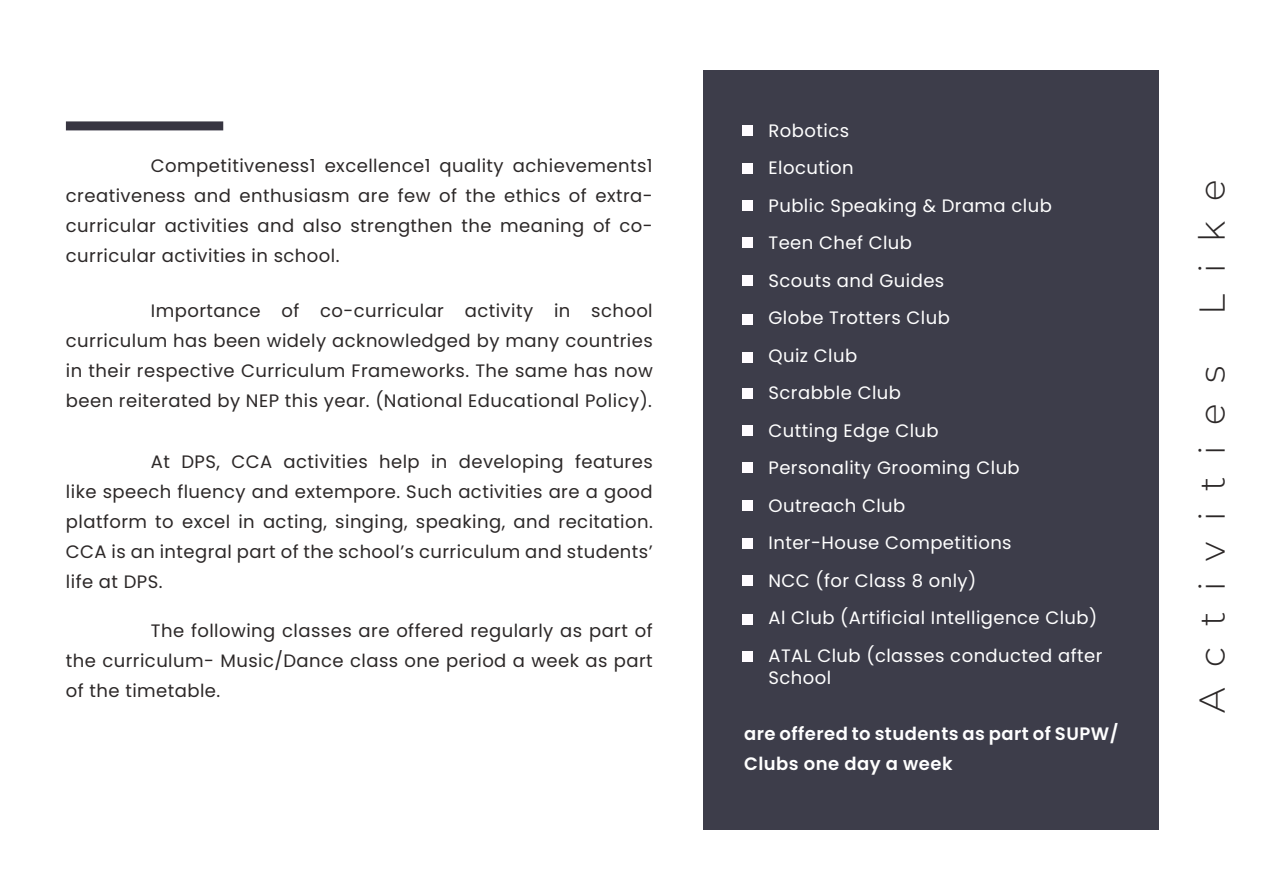
<style>
.page{position:relative;width:1263px;height:893px;background:#fff}
.page>*{position:absolute;margin:0;border:0;box-sizing:border-box;transform-origin:0 0}
.t1{font:300 36px "Montserrat";letter-spacing:.58em;color:#2c2828}
.t2{font:18px/30px "Poppins";letter-spacing:.025em;color:#2c2828;text-align:justify}
.t3{font:18px/37.5px "Poppins";letter-spacing:.025em;color:#fff}
.t4{font:600 18px/30px "Poppins";letter-spacing:.025em;color:#fff}
</style>
<div class="page">
<div style="left:66px;top:121px;width:157px;height:9px;background:#373541"></div>
<div style="left:704px;top:70px;width:455px;height:759px;background:#3d3d4a"></div>
<div style="left:742px;top:125px;width:11px;height:11px;background:#fffcff"></div>
<div style="left:742px;top:163px;width:11px;height:11px;background:#fffcff"></div>
<div style="left:742px;top:200px;width:11px;height:11px;background:#fffcff"></div>
<div style="left:742px;top:237px;width:11px;height:11px;background:#fffcff"></div>
<div style="left:742px;top:275px;width:11px;height:11px;background:#fffcff"></div>
<div style="left:742px;top:314px;width:11px;height:11px;background:#fffcff"></div>
<div style="left:742px;top:352px;width:11px;height:10px;background:#fffcff"></div>
<div style="left:742px;top:388px;width:11px;height:11px;background:#fffcff"></div>
<div style="left:742px;top:425px;width:11px;height:11px;background:#fffcff"></div>
<div style="left:742px;top:462px;width:11px;height:11px;background:#fffcff"></div>
<div style="left:742px;top:500px;width:11px;height:11px;background:#fffcff"></div>
<div style="left:742px;top:538px;width:11px;height:11px;background:#fffcff"></div>
<div style="left:742px;top:575px;width:11px;height:11px;background:#fffcff"></div>
<div style="left:742px;top:614px;width:11px;height:11px;background:#fffcff"></div>
<div style="left:742px;top:651px;width:11px;height:11px;background:#fffcff"></div>
<p class="t2" style="left:66px;top:151px;width:588px;text-indent:85px">Competitiveness1 excellence1 quality achievements1 creativeness and enthusiasm are few of the ethics of extra&shy;curricular activities and also strengthen the meaning of co&shy;curricular activities in school.</p>
<p class="t2" style="left:66px;top:296px;width:588px;text-indent:85px">Importance of co-curricular activity in school curriculum has been widely acknowledged by many countries in their respective Curriculum Frameworks. The same has now been reiterated by NEP this year. (National Educational Policy).</p>
<p class="t2" style="left:66px;top:447px;width:588px;text-indent:85px">At DPS, CCA activities help in developing features like speech fluency and extempore. Such activities are a good platform to excel in acting, singing, speaking, and recitation.<br>CCA is an integral part of the school’s curriculum and students’ life at DPS.</p>
<p class="t2" style="left:66px;top:615px;width:588px;text-indent:85px">The following classes are offered regularly as part of the curriculum- Music/Dance class one period a week as part of the timetable.</p>
<p class="t3" style="left:768px;top:112px;width:335px">Robotics<br>Elocution<br>Public Speaking &amp; Drama club<br>Teen Chef Club<br>Scouts and Guides<br>Globe Trotters Club<br>Quiz Club<br>Scrabble Club<br>Cutting Edge Club<br>Personality Grooming Club<br>Outreach Club<br>Inter-House Competitions<br>NCC (for Class 8 only)<br>Al Club (Artificial Intelligence Club)<br>ATAL Club (classes conducted after</p>
<p class="t3" style="left:768px;top:659px;width:64px">School</p>
<p class="t4" style="left:744px;top:718px;width:376px">are offered to students as part of SUPW/<br>Clubs one day a week</p>
<h1 class="t1" style="left:1188px;top:315px;width:136px;rotate:-90deg">Like</h1>
<h1 class="t1" style="left:1188px;top:713px;width:349px;rotate:-90deg">Activities</h1>
</div>
